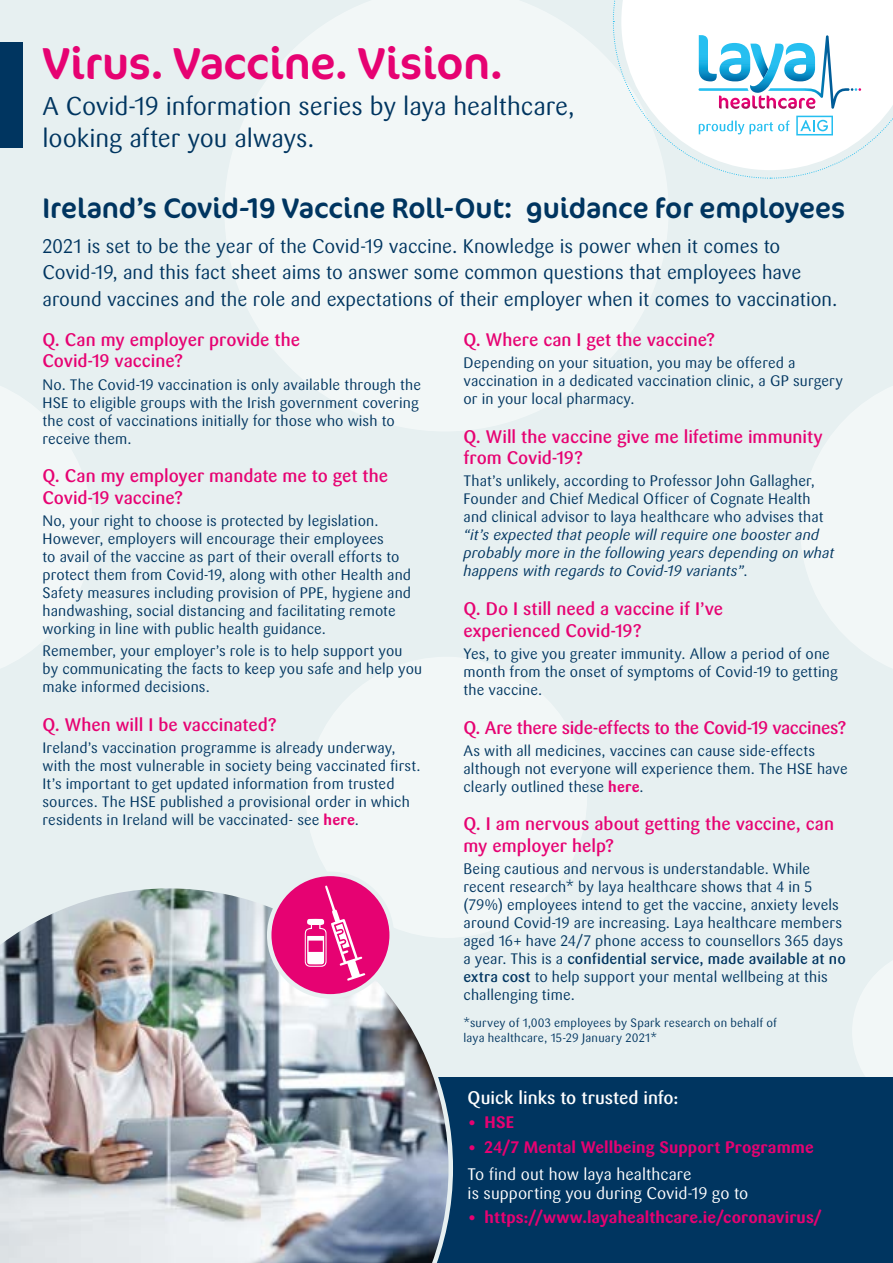
<style>
.page{position:relative;width:893px;height:1263px;background:#e7f0f1}
.page>*{position:absolute;margin:0;border:0;box-sizing:border-box;transform-origin:0 0}
.LAYA_Intro{font:45px "Cocon OT";letter-spacing:-.01em;color:#e60272}
.LAYA_Bodycopy_Dark_B{font:28.5px "Cocon OT";letter-spacing:-.005em;color:#003560}
.LAYA_Bodycopy_Dark_B-2{font:25.5px/31.5px "Sari Pro";letter-spacing:-.005em;color:#003560}
.LAYA_Bodycopy_Dark_B-3{font:19.5px/26.4px "Sari Pro";color:#003560}
.LAYA_Body_Header{font:500 18px/21.6px "Sari Pro";color:#e60272}
.LAYA_Body_Header-2{font:500 18px "Sari Pro";letter-spacing:-.02em;color:#e60272}
.LAYA_Bodycopy_Dark_B-4{font:500 18px "Sari Pro";color:#e60272}
.LAYA_Bodycopy_Dark_B-5{font:500 18px "Sari Pro";color:#fff}
.t1{font:700 16.5px "Sari Pro";letter-spacing:.005em;color:#e60272}
.LAYA_Bodycopy_Dark_B-6{font:16.5px/19.8px "Sari Pro";letter-spacing:.005em;color:#fff}
.LAYA_Bodycopy_Dark_B-7{font:15px/18px "Sari Pro";letter-spacing:.01em;color:#003560}
.LAYA_T_Cs{font:12px/14.4px "Sari Pro";letter-spacing:.02em;color:#003560}
.s1{font-weight:700;color:#e60272}
.s2{font-style:italic}
.s3{font-weight:500}
</style>
<div class="page">
<div style="left:306px;top:657px;width:281px;height:281px;background:#f2f7f7;border-radius:50%"></div>
<svg style="left:225px;top:0;width:443px;height:431px;fill:#f2f7f7"></svg>
<svg style="left:801px;top:386px;width:92px;height:282px"></svg>
<svg style="left:853px;top:961px;width:40px;height:116px"></svg>
<svg style="left:0;top:386px;width:92px;height:282px"></svg>
<div style="left:251px;top:1077px;width:642px;height:186px;background:#003560"></div>
<img style="left:0;top:884px;width:453px;height:379px">
<div style="left:269px;top:874px;width:123px;height:122px;background:#e60272;border-radius:50%"></div>
<div style="left:267px;top:872px;width:127px;height:126px;border:4px solid #e7f0f1;border-radius:50%"></div>
<svg style="left:305px;top:885px;width:60px;height:96px"></svg>
<div style="left:0;top:43px;width:22px;height:105px;background:#003560"></div>
<svg style="left:612px;top:0;width:281px;height:179px"></svg>
<p class="LAYA_Intro" style="left:43px;top:37px;width:462px">Virus. Vaccine. Vision.</p>
<p class="LAYA_Bodycopy_Dark_B-2" style="left:43px;top:90px;width:534px">A Covid-19 information series by laya healthcare, looking after you always.</p>
<p class="LAYA_Bodycopy_Dark_B" style="left:43px;top:191px;width:804px">Ireland’s Covid-19 Vaccine Roll-Out: guidance for employees</p>
<p class="LAYA_Bodycopy_Dark_B-3" style="left:43px;top:233px;width:796px">2021 is set to be the year of the Covid-19 vaccine. Knowledge is power when it comes to<br>Covid-19, and this fact sheet aims to answer some common questions that employees have around vaccines and the role and expectations of their employer when it comes to vaccination.</p>
<p class="LAYA_Body_Header" style="left:43px;top:329px;width:259px">Q. Can my employer provide the<br>Covid-19 vaccine?</p>
<p class="LAYA_Bodycopy_Dark_B-7" style="left:43px;top:375px;width:380px">No. The Covid-19 vaccination is only available through the HSE to eligible groups with the Irish government covering the cost of vaccinations initially for those who wish to receive them.</p>
<p class="LAYA_Body_Header" style="left:43px;top:465px;width:347px">Q. Can my employer mandate me to get the<br>Covid-19 vaccine?</p>
<p class="LAYA_Bodycopy_Dark_B-7" style="left:43px;top:512px;width:370px">No, your right to choose is protected by legislation.<br>However, employers will encourage their employees<br>to avail of the vaccine as part of their overall efforts to protect them from Covid-19, along with other Health and Safety measures including provision of PPE, hygiene and handwashing, social distancing and facilitating remote working in line with public health guidance.</p>
<p class="LAYA_Bodycopy_Dark_B-7" style="left:43px;top:642px;width:381px">Remember, your employer’s role is to help support you<br>by communicating the facts to keep you safe and help you make informed decisions.</p>
<p class="LAYA_Body_Header" style="left:43px;top:714px;width:236px">Q. When will I be vaccinated?</p>
<p class="LAYA_Bodycopy_Dark_B-7" style="left:43px;top:739px;width:380px">Ireland’s vaccination programme is already underway, with the most vulnerable in society being vaccinated first.<br>It’s important to get updated information from trusted sources. The HSE published a provisional order in which residents in Ireland will be vaccinated- see <span class="s1">here</span>.</p>
<p class="LAYA_Bodycopy_Dark_B-4" style="left:463px;top:328px;width:253px">Q. Where can I get the vaccine?</p>
<p class="LAYA_Bodycopy_Dark_B-7" style="left:463px;top:354px;width:381px">Depending on your situation, you may be offered a vaccination in a dedicated vaccination clinic, a GP surgery or in your local pharmacy.</p>
<p class="LAYA_Body_Header" style="left:463px;top:425px;width:361px">Q. Will the vaccine give me lifetime immunity from Covid-19?</p>
<p class="LAYA_Bodycopy_Dark_B-7" style="left:463px;top:472px;width:372px">That’s unlikely, according to Professor John Gallagher, Founder and Chief Medical Officer of Cognate Health and clinical advisor to laya healthcare who advises that <span class="s2">“it’s expected that people will require one booster and probably more in the following years depending on what happens with regards to Covid-19 variants”</span>.</p>
<p class="LAYA_Body_Header" style="left:463px;top:598px;width:261px">Q. Do I still need a vaccine if I’ve experienced Covid-19?</p>
<p class="LAYA_Bodycopy_Dark_B-7" style="left:463px;top:645px;width:376px">Yes, to give you greater immunity. Allow a period of one month from the onset of symptoms of Covid-19 to getting the vaccine.</p>
<p class="LAYA_Body_Header-2" style="left:463px;top:715px;width:385px">Q. Are there side-effects to the Covid-19 vaccines?</p>
<p class="LAYA_Bodycopy_Dark_B-7" style="left:463px;top:741px;width:386px">As with all medicines, vaccines can cause side-effects although not everyone will experience them. The HSE have clearly outlined these <span class="s1">here</span>.</p>
<p class="LAYA_Body_Header" style="left:463px;top:813px;width:372px">Q. I am nervous about getting the vaccine, can my employer help?</p>
<p class="LAYA_Bodycopy_Dark_B-7" style="left:463px;top:860px;width:384px">Being cautious and nervous is understandable. While recent research* by laya healthcare shows that 4 in 5 (79%) employees intend to get the vaccine, anxiety levels around Covid-19 are increasing. Laya healthcare members aged 16+ have 24/7 phone access to counsellors 365 days a year. This is a <span class="s3">confidential service, made available at no extra cost</span> to help support your mental wellbeing at this challenging time.</p>
<p class="LAYA_T_Cs" style="left:463px;top:1016px;width:315px">*survey of 1,003 employees by Spark research on behalf of laya healthcare, 15-29 January 2021*</p>
<p class="LAYA_Bodycopy_Dark_B-5" style="left:468px;top:1086px;width:212px">Quick links to trusted info:</p>
<p class="t1" style="left:468px;top:1112px;width:48px">• HSE</p>
<p class="t1" style="left:468px;top:1136px;width:348px">• 24/7 Mental Wellbeing Support Programme</p>
<p class="LAYA_Bodycopy_Dark_B-6" style="left:468px;top:1164px;width:282px">To find out how laya healthcare<br>is supporting you during Covid-19 go to</p>
<p class="t1" style="left:468px;top:1207px;width:356px">• https://www.layahealthcare.ie/coronavirus/</p>
</div>
